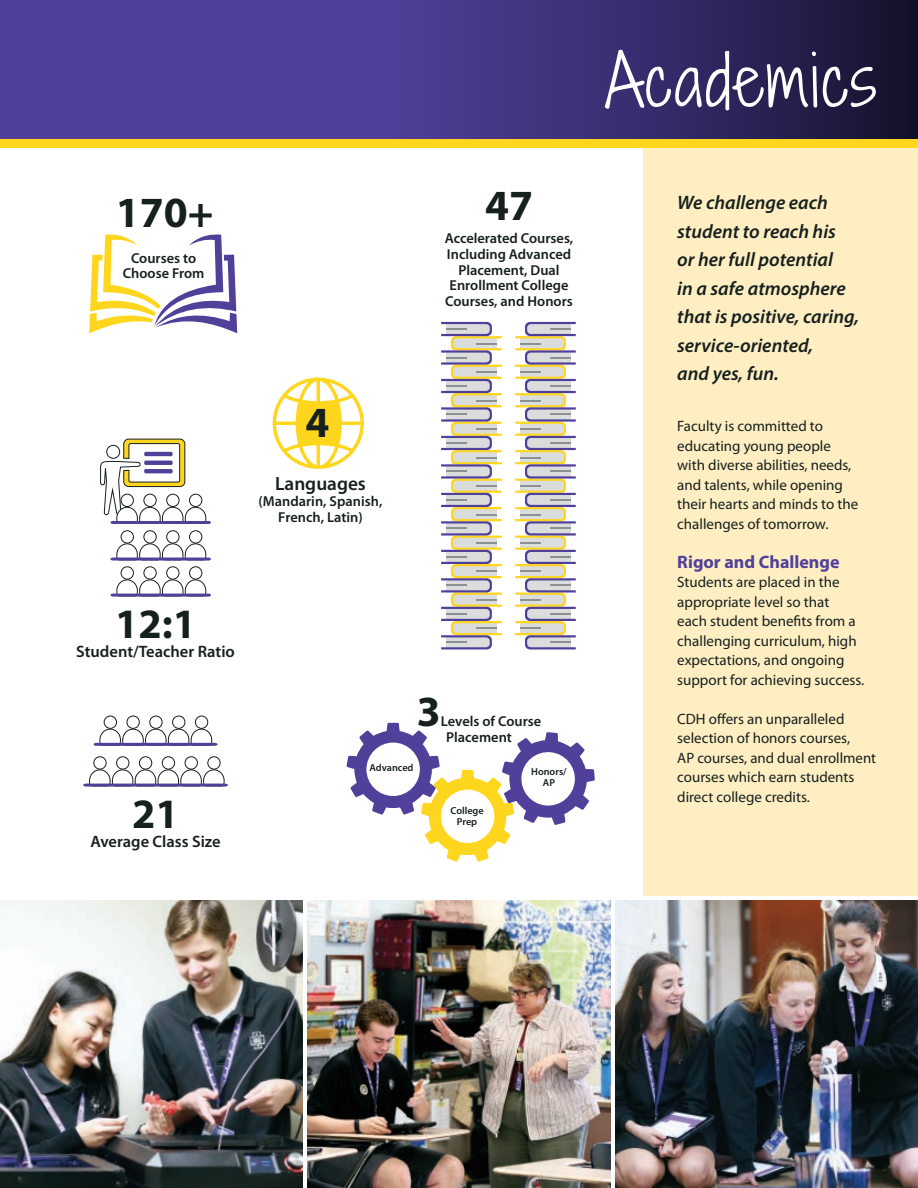
<style>
.page{position:relative;width:918px;height:1188px;background:#fff}
.page>*{position:absolute;margin:0;border:0;box-sizing:border-box;transform-origin:0 0}
.t1{font:67.5px "Shadows Into Light Two";letter-spacing:.03em;color:#fff}
.t2{font:700 43.2px "Myriad Pro";color:#16201f}
.t3{font:700 42px "Myriad Pro";color:#16201f}
.t4{font:italic 600 19.5px/28.5px "Myriad Pro";color:#16201f}
.t5{font:600 19.2px "Myriad Pro";color:#16201f}
.t6{font:700 18px "Myriad Pro";color:#51409a}
.t7{font:600 16.5px "Myriad Pro";color:#16201f}
.t8{font:15px/19.5px "Myriad Pro";color:#16201f}
.t9{font:600 14.4px/15.6px "Myriad Pro";color:#16201f;text-align:center}
.t10{font:600 10.2px/10.9px "Myriad Pro";color:#16201f;text-align:center}
</style>
<div class="page">
<div style="left:644px;top:0;width:274px;height:896px;background:#feeec1"></div>
<div style="left:0;top:0;width:918px;height:144px;background:#51409a"></div>
<svg style="left:274px;top:377px;width:90px;height:92px"></svg>
<svg style="left:441px;top:322px;width:61px;height:327px"></svg>
<hr style="left:446px;top:328px;width:21px;height:2px;background:#8b9193">
<svg style="left:515px;top:322px;width:61px;height:327px"></svg>
<hr style="left:550px;top:328px;width:20px;height:2px;background:#8b9193">
<svg style="left:347px;top:723px;width:248px;height:139px"></svg>
<img style="left:0;top:900px;width:303px;height:288px">
<img style="left:308px;top:900px;width:302px;height:288px">
<img style="left:615px;top:900px;width:303px;height:288px">
<div style="left:381px;top:0;width:537px;height:144px;background:linear-gradient(to right,#53419f,#161330)"></div>
<div style="left:0;top:140px;width:918px;height:8px;background:#ffd61e"></div>
<img style="left:0;top:139px;width:274px;height:792px">
<h1 class="t1" style="left:605px;top:32px;width:274px">Academics</h1>
<h2 class="t2" style="left:116px;top:184px;width:99px">170+</h2>
<p class="t9" style="left:123px;top:250px;width:83px">Courses to<br>Choose From</p>
<h2 class="t2" style="left:485px;top:178px;width:49px">47</h2>
<p class="t9" style="left:445px;top:230px;width:130px">Accelerated Courses,<br>Including Advanced<br>Placement, Dual<br>Enrollment College<br>Courses, and Honors</p>
<h2 class="t2" style="left:305px;top:394px;width:25px">4</h2>
<p class="t5" style="left:275px;top:472px;width:92px">Languages</p>
<p class="t9" style="left:259px;top:493px;width:125px">(Mandarin, Spanish,<br>French, Latin)</p>
<h3 class="t3" style="left:115px;top:596px;width:82px">12:1</h3>
<p class="t7" style="left:76px;top:641px;width:160px">Student/Teacher Ratio</p>
<h3 class="t3" style="left:132px;top:786px;width:48px">21</h3>
<p class="t7" style="left:90px;top:831px;width:132px">Average Class Size</p>
<h2 class="t2" style="left:417px;top:684px;width:25px">3</h2>
<p class="t9" style="left:446px;top:713px;width:97px;text-align:left;text-indent:-5px">Levels of Course<br>Placement</p>
<p class="t10" style="left:370px;top:762px;width:45px">Advanced</p>
<p class="t10" style="left:451px;top:805px;width:35px">College<br>Prep</p>
<p class="t10" style="left:531px;top:766px;width:37px">Honors/<br>AP</p>
<h3 class="t4" style="left:677px;top:188px;width:183px">We challenge each student to reach his<br>or her full potential<br>in a safe atmosphere that is positive, caring, service-oriented,<br>and yes, fun.</h3>
<p class="t8" style="left:677px;top:416px;width:183px">Faculty is committed to educating young people with diverse abilities, needs, and talents, while opening their hearts and minds to the challenges of tomorrow.</p>
<p class="t6" style="left:677px;top:550px;width:164px">Rigor and Challenge</p>
<p class="t8" style="left:677px;top:572px;width:189px">Students are placed in the appropriate level so that<br>each student benefits from a challenging curriculum, high expectations, and ongoing support for achieving success.</p>
<p class="t8" style="left:677px;top:709px;width:200px">CDH offers an unparalleled selection of honors courses,<br>AP courses, and dual enrollment courses which earn students direct college credits.</p>
</div>
